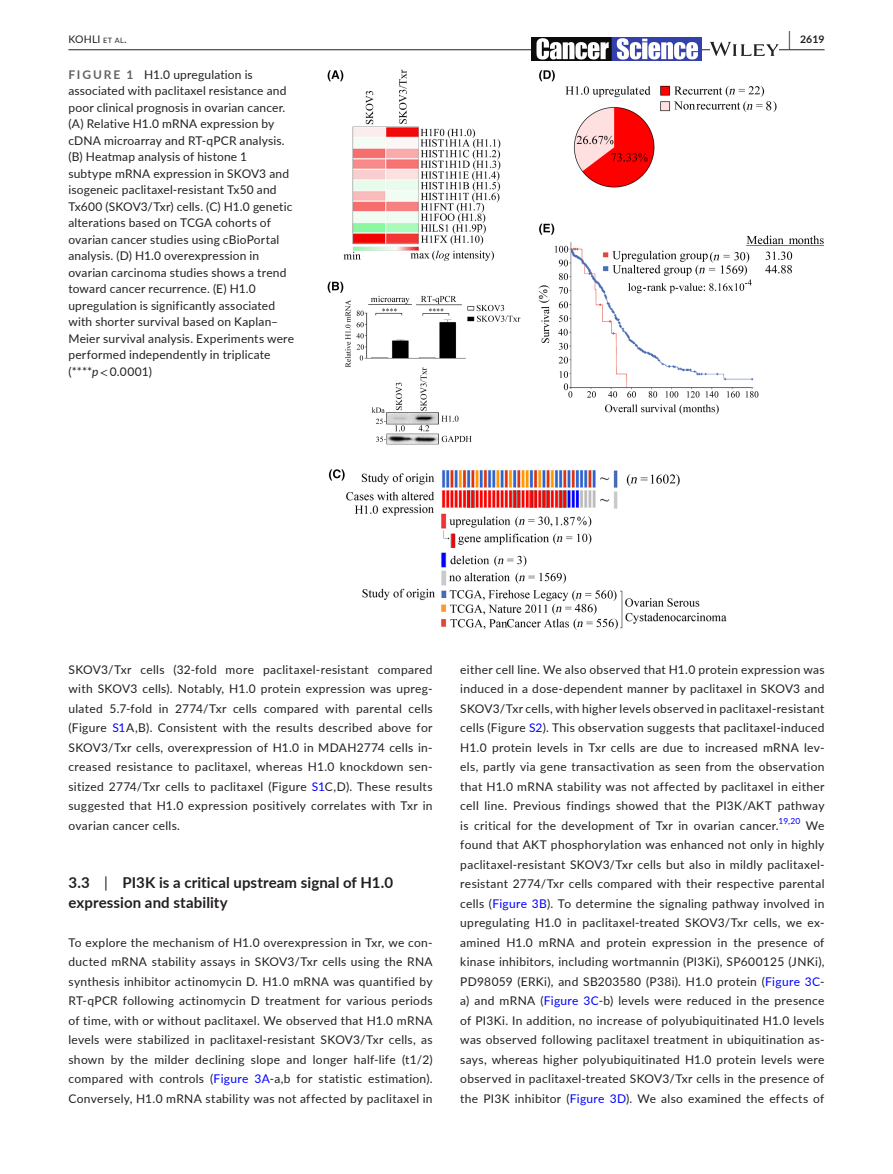
<style>
.page{position:relative;width:893px;height:1174px;background:#fff}
.page>*{position:absolute;margin:0;border:0;box-sizing:border-box;transform-origin:0 0}
.t1{font:700 15px/19.5px "Lato";letter-spacing:.005em;color:#231f20}
.t2{font:12px/19.5px "Lato";letter-spacing:.015em;color:#231f20;text-align:justify}
.t3{font:10.5px "Lato";letter-spacing:.015em;color:#231f20}
.t4{font:700 10.5px "Lato";color:#231f20}
.t5{font:8.4px "Lato";color:#00f}
.s1{font-size:7.35px}
.s2{font-size:19.5px}
.s3{font-weight:700;color:#636366}
.s4{font-style:italic}
.s5{font-family:"STIX"}
.s6{color:#00f}
.s7{font-weight:400}
</style>
<div class="page">
<hr style="left:68px;top:49px;width:756px;height:1px;background:#231f20">
<img style="left:531px;top:37px;width:170px;height:24px">
<svg style="left:710px;top:42px;width:69px;height:14px"></svg>
<img style="left:327px;top:69px;width:497px;height:561px">
<p class="t3" style="left:68px;top:31px;width:60px">KOHLI <span class="s1">et al</span>.</p>
<p class="t4" style="left:789px;top:31px;width:37px"><span class="s2">|</span> 2619</p>
<p class="t2" style="left:68px;top:66px;width:227px;line-height:16.5px;text-align:left"><span class="s3">FIGURE 1</span> H1.0 upregulation is associated with paclitaxel resistance and poor clinical prognosis in ovarian cancer. (A) Relative H1.0 mRNA expression by cDNA microarray and RT-qPCR analysis. (B) Heatmap analysis of histone 1<br>subtype mRNA expression in SKOV3 and isogeneic paclitaxel-resistant Tx50 and Tx600 (SKOV3/Txr) cells. (C) H1.0 genetic alterations based on TCGA cohorts of ovarian cancer studies using cBioPortal analysis. (D) H1.0 overexpression in ovarian carcinoma studies shows a trend toward cancer recurrence. (E) H1.0 upregulation is significantly associated with shorter survival based on Kaplan– Meier survival analysis. Experiments were performed independently in triplicate (****<span class="s4">p</span><span class="s5">&lt;</span> 0.0001)</p>
<p class="t2" style="left:68px;top:659px;width:366px">SKOV3/Txr cells (32-fold more paclitaxel-resistant compared with SKOV3 cells). Notably, H1.0 protein expression was upreg&shy;ulated 5.7-fold in 2774/Txr cells compared with parental cells (Figure <span class="s6">S1</span>A,B). Consistent with the results described above for SKOV3/Txr cells, overexpression of H1.0 in MDAH2774 cells in&shy;creased resistance to paclitaxel, whereas H1.0 knockdown sen&shy;sitized 2774/Txr cells to paclitaxel (Figure <span class="s6">S1</span>C,D). These results suggested that H1.0 expression positively correlates with Txr in ovarian cancer cells.</p>
<p class="t1" style="left:68px;top:872px;width:326px">3.3 <span class="s7">|</span> PI3K is a critical upstream signal of H1.0 expression and stability</p>
<p class="t2" style="left:68px;top:932px;width:366px">To explore the mechanism of H1.0 overexpression in Txr, we con&shy;ducted mRNA stability assays in SKOV3/Txr cells using the RNA synthesis inhibitor actinomycin D. H1.0 mRNA was quantified by RT-qPCR following actinomycin D treatment for various periods of time, with or without paclitaxel. We observed that H1.0 mRNA levels were stabilized in paclitaxel-resistant SKOV3/Txr cells, as shown by the milder declining slope and longer half-life (t1/2) compared with controls (<span class="s6">Figure 3A</span>-a,b for statistic estimation).<br>Conversely, H1.0 mRNA stability was not affected by paclitaxel in</p>
<p class="t2" style="left:460px;top:659px;width:366px">either cell line. We also observed that H1.0 protein expression was induced in a dose-dependent manner by paclitaxel in SKOV3 and SKOV3/Txr cells, with higher levels observed in paclitaxel-resistant cells (Figure <span class="s6">S2</span>). This observation suggests that paclitaxel-induced H1.0 protein levels in Txr cells are due to increased mRNA lev&shy;els, partly via gene transactivation as seen from the observation that H1.0 mRNA stability was not affected by paclitaxel in either cell line. Previous findings showed that the PI3K/AKT pathway is critical for the development of Txr in ovarian cancer.</p>
<p class="t5" style="left:779px;top:815px;width:23px">19,20</p>
<p class="t2" style="left:460px;top:815px;width:366px;text-indent:346px">We found that AKT phosphorylation was enhanced not only in highly paclitaxel-resistant SKOV3/Txr cells but also in mildly paclitaxel&shy;resistant 2774/Txr cells compared with their respective parental cells (<span class="s6">Figure 3B</span>). To determine the signaling pathway involved in upregulating H1.0 in paclitaxel-treated SKOV3/Txr cells, we ex&shy;amined H1.0 mRNA and protein expression in the presence of kinase inhibitors, including wortmannin (PI3Ki), SP600125 (JNKi), PD98059 (ERKi), and SB203580 (P38i). H1.0 protein (<span class="s6">Figure 3C&shy;</span>a) and mRNA (<span class="s6">Figure 3C</span>-b) levels were reduced in the presence of PI3Ki. In addition, no increase of polyubiquitinated H1.0 levels was observed following paclitaxel treatment in ubiquitination as&shy;says, whereas higher polyubiquitinated H1.0 protein levels were observed in paclitaxel-treated SKOV3/Txr cells in the presence of the PI3K inhibitor (<span class="s6">Figure 3D</span>). We also examined the effects of</p>
</div>
